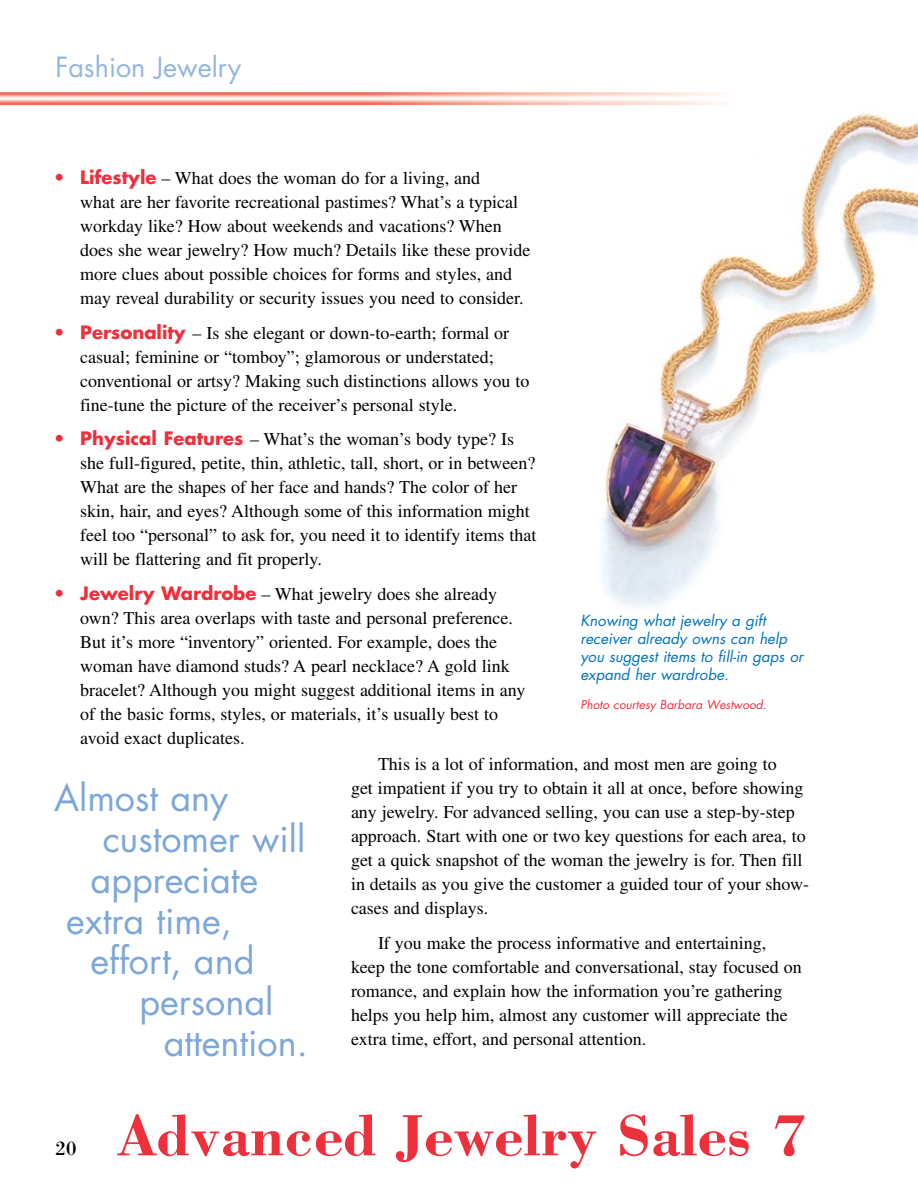
<style>
.page{position:relative;width:918px;height:1188px;background:#fff}
.page>*{position:absolute;margin:0;border:0;box-sizing:border-box;transform-origin:0 0}
.t1{font:700 60px "Bodoni";color:#ee303c}
.t2{font:36px "Futura";color:#7da7d8}
.t3{font:27px "Futura";color:#95b6df}
.t4{font:21px "Bodoni";color:#000}
.t5{font:18px/24px "Times";color:#000}
.t6{font:italic 15px/18px "Futura";color:#0072bc}
.t7{font:italic 12px "Futura";color:#ee303c}
.s1{font-family:"Futura";font-weight:700;color:#ee303c}
</style>
<div class="page">
<img style="left:0;top:92px;width:722px;height:14px">
<img style="left:602px;top:113px;width:316px;height:494px">
<h3 class="t3" style="left:56px;top:48px;width:187px">Fashion Jewelry</h3>
<p class="t5" style="left:80px;top:166px;width:452px;text-indent:-27px"><span class="s1">• Lifestyle</span> – What does the woman do for a living, and<br>what are her favorite recreational pastimes? What’s a typical workday like? How about weekends and vacations? When does she wear jewelry? How much? Details like these provide more clues about possible choices for forms and styles, and may reveal durability or security issues you need to consider.</p>
<p class="t5" style="left:80px;top:321px;width:451px;text-indent:-27px"><span class="s1">• Personality</span> – Is she elegant or down-to-earth; formal or casual; feminine or “tomboy”; glamorous or understated; conventional or artsy? Making such distinctions allows you to fine-tune the picture of the receiver’s personal style.</p>
<p class="t5" style="left:80px;top:427px;width:458px;text-indent:-27px"><span class="s1">• Physical Features</span> – What’s the woman’s body type? Is she full-figured, petite, thin, athletic, tall, short, or in between?<br>What are the shapes of her face and hands? The color of her skin, hair, and eyes? Although some of this information might feel too “personal” to ask for, you need it to identify items that will be flattering and fit properly.</p>
<p class="t5" style="left:80px;top:582px;width:447px;text-indent:-27px"><span class="s1">• Jewelry Wardrobe</span> – What jewelry does she already own? This area overlaps with taste and personal preference.<br>But it’s more “inventory” oriented. For example, does the woman have diamond studs? A pearl necklace? A gold link bracelet? Although you might suggest additional items in any of the basic forms, styles, or materials, it’s usually best to avoid exact duplicates.</p>
<p class="t5" style="left:351px;top:752px;width:460px;text-indent:27px">This is a lot of information, and most men are going to<br>get impatient if you try to obtain it all at once, before showing any jewelry. For advanced selling, you can use a step-by-step approach. Start with one or two key questions for each area, to get a quick snapshot of the woman the jewelry is for. Then fill in details as you give the customer a guided tour of your show&shy;cases and displays.</p>
<p class="t5" style="left:351px;top:931px;width:452px;text-indent:27px">If you make the process informative and entertaining, keep the tone comfortable and conversational, stay focused on romance, and explain how the information you’re gathering helps you help him, almost any customer will appreciate the extra time, effort, and personal attention.</p>
<p class="t6" style="left:580px;top:611px;width:224px">Knowing what jewelry a gift receiver already owns can help you suggest items to fill-in gaps or expand her wardrobe.</p>
<p class="t7" style="left:580px;top:696px;width:187px">Photo courtesy Barbara Westwood.</p>
<h2 class="t2" style="left:54px;top:773px;width:176px">Almost any</h2>
<h2 class="t2" style="left:103px;top:814px;width:204px">customer will</h2>
<h2 class="t2" style="left:91px;top:855px;width:169px">appreciate</h2>
<h2 class="t2" style="left:66px;top:896px;width:167px">extra time,</h2>
<h2 class="t2" style="left:91px;top:936px;width:165px">effort, and</h2>
<h2 class="t2" style="left:139px;top:977px;width:136px">personal</h2>
<h2 class="t2" style="left:164px;top:1018px;width:146px">attention.</h2>
<p class="t4" style="left:56px;top:1135px;width:22px">20</p>
<h1 class="t1" style="left:117px;top:1098px;width:692px">Advanced Jewelry Sales 7</h1>
</div>
